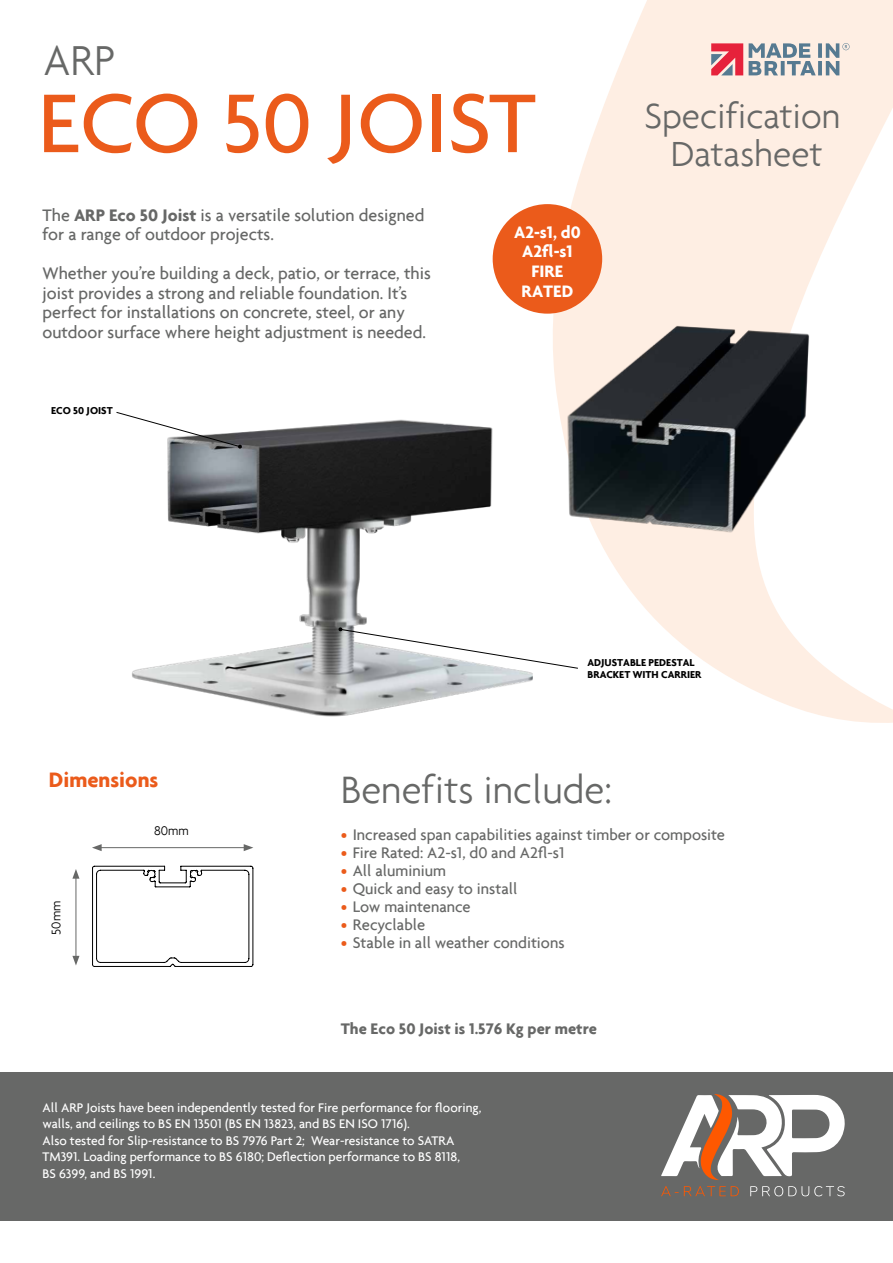
<style>
.page{position:relative;width:893px;height:1263px;background:#fff}
.page>*{position:absolute;margin:0;border:0;box-sizing:border-box;transform-origin:0 0}
.t1{font:500 90px "Agenda";color:#eb5b1b}
.t2{font:300 45px "Agenda";color:#676867}
.t3{font:300 41.1px "Agenda";color:#676867}
.t4{font:300 37.5px/37.5px "Agenda";color:#676867;text-align:center}
.t5{font:700 22.5px "Agenda";color:#eb5b1b}
.t6{font:500 18px/19.5px "Agenda";color:#676867}
.t7{font:700 17.85px/19.6px "Agenda";color:#fff;text-align:center}
.t8{font:500 16.5px "Agenda";color:#676867}
.t9{font:700 16.5px "Agenda";color:#676867}
.t10{font:500 13.5px/16.5px "Agenda";color:#fff}
.t11{font:300 13.5px "Agenda";color:#000}
.t12{font:700 10.8px/11.9px "Agenda";color:#000}
.s1{font-weight:700}
.s2{color:#eb5b1b}
</style>
<div class="page">
<svg style="left:555px;top:0;width:338px;height:723px;fill:#feeee3"></svg>
<div style="left:0;top:1072px;width:893px;height:148px;background:#676867"></div>
<img style="left:534px;top:301px;width:334px;height:250px">
<svg style="left:92px;top:866px;width:161px;height:101px"></svg>
<hr style="left:99px;top:847px;width:147px;height:1px;background:#676867">
<svg style="left:244px;top:844px;width:9px;height:7px"></svg>
<svg style="left:92px;top:844px;width:10px;height:7px"></svg>
<hr style="left:75px;top:876px;width:1px;height:82px;background:#676867">
<svg style="left:72px;top:869px;width:7px;height:10px"></svg>
<svg style="left:72px;top:956px;width:7px;height:9px"></svg>
<div style="left:493px;top:204px;width:109px;height:110px;background:#eb5b1b;border-radius:50%"></div>
<svg style="left:661px;top:1186px;width:78px;height:10px"></svg>
<svg style="left:750px;top:1186px;width:95px;height:10px"></svg>
<svg style="left:661px;top:1094px;width:184px;height:86px"></svg>
<svg style="left:711px;top:43px;width:32px;height:32px"></svg>
<svg style="left:749px;top:43px;width:100px;height:32px;background:#b2b9bd"></svg>
<img style="left:132px;top:419px;width:401px;height:298px">
<svg style="left:116px;top:412px;width:126px;height:37px"></svg>
<svg style="left:338px;top:627px;width:241px;height:42px"></svg>
<h2 class="t2" style="left:43px;top:34px;width:73px">ARP</h2>
<h1 class="t1" style="left:38px;top:68px;width:499px">ECO 50 JOIST</h1>
<h3 class="t6" style="left:43px;top:205px;width:383px">The <span class="s1">ARP Eco 50 Joist</span> is a versatile solution designed for a range of outdoor projects.</h3>
<h3 class="t6" style="left:43px;top:263px;width:390px">Whether you’re building a deck, patio, or terrace, this joist provides a strong and reliable foundation. It’s perfect for installations on concrete, steel, or any outdoor surface where height adjustment is needed.</h3>
<p class="t12" style="left:51px;top:404px;width:63px">ECO 50 JOIST</p>
<h3 class="t7" style="left:514px;top:222px;width:68px">A2-s1, d0<br>A2fl-s1<br>FIRE<br>RATED</h3>
<h3 class="t4" style="left:645px;top:97px;width:197px">Specification<br>Datasheet</h3>
<h3 class="t5" style="left:49px;top:766px;width:111px">Dimensions</h3>
<p class="t11" style="left:48px;top:935px;width:35px;rotate:-90deg">50mm</p>
<p class="t11" style="left:154px;top:823px;width:36px">80mm</p>
<p class="t12" style="left:587px;top:657px;width:115px">ADJUSTABLE PEDESTAL<br>BRACKET WITH CARRIER</p>
<h3 class="t3" style="left:341px;top:766px;width:273px">Benefits include:</h3>
<p class="t8" style="left:341px;top:824px;width:386px"><span class="s2">•</span> Increased span capabilities against timber or composite</p>
<p class="t8" style="left:341px;top:842px;width:225px"><span class="s2">•</span> Fire Rated: A2-s1, d0 and A2fl-s1</p>
<p class="t8" style="left:341px;top:860px;width:107px"><span class="s2">•</span> All aluminium</p>
<p class="t8" style="left:341px;top:878px;width:178px"><span class="s2">•</span> Quick and easy to install</p>
<p class="t8" style="left:341px;top:896px;width:131px"><span class="s2">•</span> Low maintenance</p>
<p class="t8" style="left:341px;top:914px;width:86px"><span class="s2">•</span> Recyclable</p>
<p class="t8" style="left:341px;top:932px;width:225px"><span class="s2">•</span> Stable in all weather conditions</p>
<p class="t9" style="left:341px;top:1018px;width:258px">The Eco 50 Joist is 1.576 Kg per metre</p>
<p class="t10" style="left:43px;top:1099px;width:440px">All ARP Joists have been independently tested for Fire performance for flooring, walls, and ceilings to BS EN 13501 (BS EN 13823, and BS EN ISO 1716).<br>Also tested for Slip-resistance to BS 7976 Part 2; Wear-resistance to SATRA TM391. Loading performance to BS 6180; Deflection performance to BS 8118,<br>BS 6399, and BS 1991.</p>
</div>
